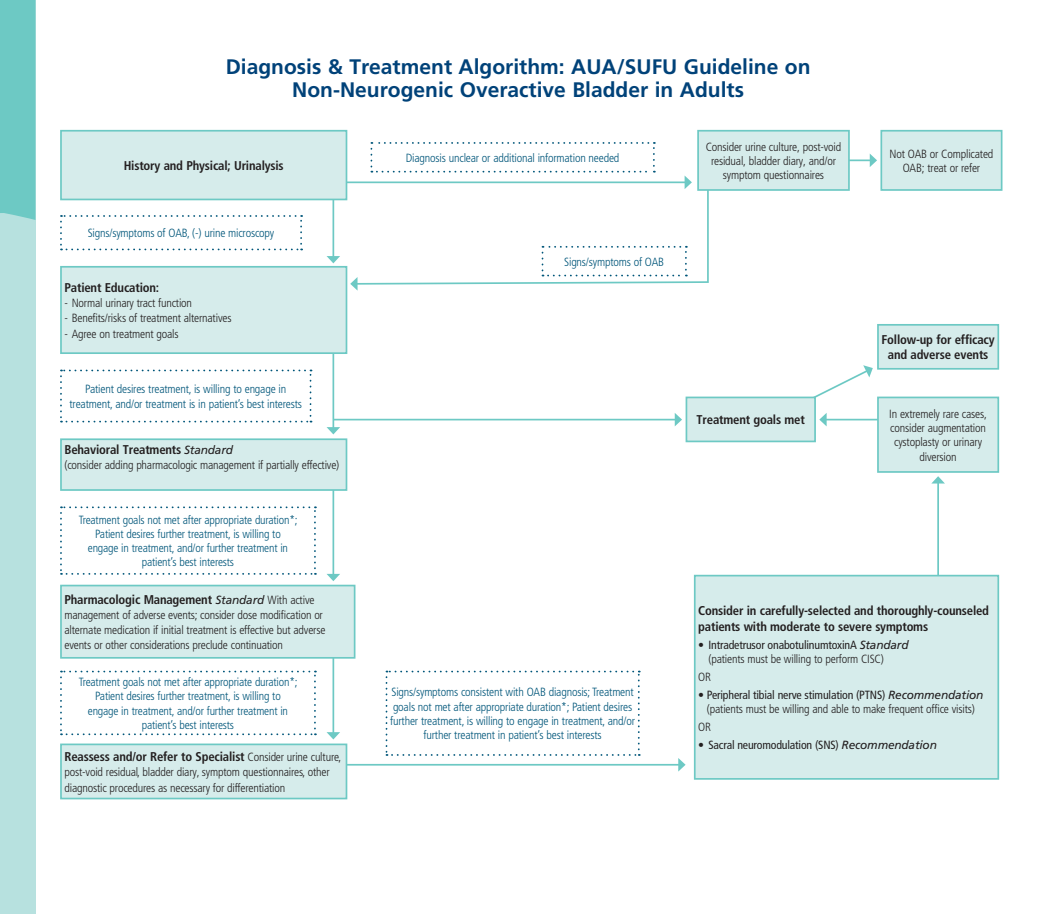
<style>
.page{position:relative;width:1040px;height:914px;background:#fff}
.page>*{position:absolute;margin:0;border:0;box-sizing:border-box;transform-origin:0 0}
.B-head{font:700 21px/23.6px "Frutiger LT Pro";color:#004279;text-align:center}
.t1{font:700 condensed 12.78px/15.2px "Frutiger LT Pro";letter-spacing:-.015em;color:#231f20}
.Table_light_4_col{font:300 condensed 11.9px/14.2px "Frutiger LT Pro";letter-spacing:-.015em;color:#231f20;text-align:center}
.t2{font:300 condensed 11.9px/14.2px "Frutiger LT Pro";letter-spacing:-.015em;color:#00567a;text-align:center}
.t3{font:condensed 11.9px "Frutiger LT Pro";letter-spacing:-.015em;color:#231f20}
.s1{font-weight:400;font-style:italic;font-stretch:normal;font-size:11.9px}
.s2{font-weight:300;font-size:11.9px}
.s3{font-weight:400}
.s4{font-weight:400;font-style:italic;font-stretch:normal}
.s5{font-weight:300}
.s6{font-style:italic;font-stretch:normal}
</style>
<div class="page">
<div style="left:0;top:0;width:35px;height:914px;background:#b7e1df"></div>
<div style="left:0;top:0;width:35px;height:220px;background:#6dc9c4"></div>
<hr style="left:332px;top:192px;width:2px;height:65px;background:#6dc9c4">
<svg style="left:326px;top:256px;width:14px;height:7px"></svg>
<hr style="left:333px;top:181px;width:352px;height:2px;background:#6dc9c4">
<hr style="left:333px;top:764px;width:346px;height:1px;background:#6dc9c4">
<svg style="left:678px;top:758px;width:7px;height:13px"></svg>
<hr style="left:333px;top:419px;width:342px;height:1px;background:#6dc9c4">
<svg style="left:674px;top:413px;width:8px;height:13px"></svg>
<hr style="left:332px;top:341px;width:2px;height:87px;background:#6dc9c4">
<svg style="left:326px;top:427px;width:14px;height:7px"></svg>
<hr style="left:332px;top:457px;width:2px;height:117px;background:#6dc9c4">
<svg style="left:327px;top:574px;width:13px;height:7px"></svg>
<hr style="left:332px;top:655px;width:2px;height:78px;background:#6dc9c4">
<svg style="left:326px;top:732px;width:14px;height:7px"></svg>
<div style="left:61px;top:131px;width:285px;height:68px;background:#d6eceb"></div>
<div style="left:60px;top:130px;width:287px;height:70px;border:2px solid #6dc9c4"></div>
<svg style="left:370px;top:142px;width:285px;height:30px"></svg>
<svg style="left:60px;top:215px;width:242px;height:35px"></svg>
<div style="left:61px;top:267px;width:285px;height:86px;background:#d6eceb"></div>
<div style="left:60px;top:266px;width:287px;height:88px;border:2px solid #6dc9c4"></div>
<svg style="left:60px;top:369px;width:251px;height:53px"></svg>
<div style="left:61px;top:439px;width:285px;height:51px;background:#d6eceb"></div>
<div style="left:60px;top:438px;width:287px;height:53px;border:2px solid #6dc9c4"></div>
<svg style="left:60px;top:506px;width:256px;height:68px"></svg>
<div style="left:61px;top:585px;width:293px;height:72px;background:#d6eceb"></div>
<div style="left:60px;top:584px;width:295px;height:74px;border:2px solid #6dc9c4"></div>
<svg style="left:60px;top:670px;width:256px;height:65px"></svg>
<div style="left:61px;top:744px;width:285px;height:54px;background:#d6eceb"></div>
<div style="left:60px;top:743px;width:287px;height:56px;border:2px solid #6dc9c4"></div>
<svg style="left:385px;top:670px;width:254px;height:85px"></svg>
<hr style="left:825px;top:419px;width:166px;height:1px;background:#6dc9c4">
<svg style="left:815px;top:365px;width:57px;height:61px"></svg>
<svg style="left:355px;top:175px;width:354px;height:110px"></svg>
<svg style="left:350px;top:277px;width:7px;height:13px"></svg>
<hr style="left:705px;top:159px;width:165px;height:2px;background:#6dc9c4">
<svg style="left:869px;top:153px;width:8px;height:14px"></svg>
<hr style="left:937px;top:482px;width:2px;height:189px;background:#6dc9c4">
<svg style="left:932px;top:476px;width:13px;height:7px"></svg>
<div style="left:698px;top:131px;width:151px;height:59px;background:#d6eceb"></div>
<div style="left:697px;top:130px;width:152px;height:61px;border:2px solid #6dc9c4"></div>
<div style="left:881px;top:131px;width:120px;height:59px;background:#d6eceb"></div>
<div style="left:880px;top:130px;width:122px;height:61px;border:2px solid #6dc9c4"></div>
<svg style="left:541px;top:246px;width:146px;height:30px"></svg>
<div style="left:686px;top:397px;width:129px;height:44px;background:#d6eceb"></div>
<div style="left:685px;top:396px;width:131px;height:46px;border:2px solid #6dc9c4"></div>
<div style="left:694px;top:575px;width:304px;height:203px;background:#d6eceb"></div>
<div style="left:694px;top:574px;width:305px;height:205px;border:2px solid #6dc9c4"></div>
<div style="left:878px;top:397px;width:120px;height:75px;background:#d6eceb"></div>
<div style="left:877px;top:396px;width:122px;height:77px;border:2px solid #6dc9c4"></div>
<div style="left:878px;top:325px;width:120px;height:44px;background:#d6eceb"></div>
<div style="left:877px;top:324px;width:122px;height:45px;border:2px solid #6dc9c4"></div>
<p class="B-head" style="left:226px;top:55px;width:586px">Diagnosis &amp; Treatment Algorithm: AUA/SUFU Guideline on<br>Non-Neurogenic Overactive Bladder in Adults</p>
<p class="Table_light_4_col" style="left:705px;top:139px;width:137px">Consider urine culture, post-void residual, bladder diary, and/or symptom questionnaires</p>
<p class="Table_light_4_col" style="left:889px;top:147px;width:105px">Not OAB or Complicated<br>OAB; treat or refer</p>
<p class="t2" style="left:406px;top:151px;width:215px">Diagnosis unclear or additional information needed</p>
<p class="t1" style="left:124px;top:158px;width:162px">History and Physical; Urinalysis</p>
<p class="t2" style="left:88px;top:226px;width:188px">Signs/symptoms of OAB, (-) urine microscopy</p>
<p class="t1" style="left:64px;top:280px;width:96px">Patient Education:</p>
<p class="Table_light_4_col" style="left:64px;top:296px;width:129px">- Normal urinary tract function</p>
<p class="Table_light_4_col" style="left:64px;top:311px;width:168px">- Benefits/risks of treatment alternatives</p>
<p class="Table_light_4_col" style="left:64px;top:326px;width:116px">- Agree on treatment goals</p>
<p class="t2" style="left:70px;top:382px;width:234px">Patient desires treatment, is willing to engage in treatment, and/or treatment is in patient’s best interests</p>
<p class="t1" style="left:64px;top:442px;width:170px">Behavioral Treatments <span class="s1">Standard</span></p>
<p class="Table_light_4_col" style="left:64px;top:458px;width:276px">(consider adding pharmacologic management if partially effective)</p>
<p class="t2" style="left:79px;top:512px;width:220px">Treatment goals not met after appropriate duration*; Patient desires further treatment, is willing to engage in treatment, and/or further treatment in patient’s best interests</p>
<p class="t1" style="left:64px;top:591px;width:251px">Pharmacologic Management <span class="s1">Standard</span> <span class="s2">With active</span></p>
<p class="Table_light_4_col" style="left:64px;top:607px;width:262px;line-height:15.2px;text-align:left">management of adverse events; consider dose modification or alternate medication if initial treatment is effective but adverse events or other considerations preclude continuation</p>
<p class="t2" style="left:79px;top:675px;width:220px">Treatment goals not met after appropriate duration*; Patient desires further treatment, is willing to engage in treatment, and/or further treatment in patient’s best interests</p>
<p class="t1" style="left:64px;top:749px;width:278px">Reassess and/or Refer to Specialist <span class="s2">Consider urine culture,</span></p>
<p class="Table_light_4_col" style="left:64px;top:764px;width:267px;line-height:15.2px;text-align:left">post-void residual, bladder diary, symptom questionnaires, other diagnostic procedures as necessary for differentiation</p>
<p class="t2" style="left:564px;top:254px;width:101px">Signs/symptoms of OAB</p>
<p class="t1" style="left:696px;top:412px;width:110px">Treatment goals met</p>
<p class="t1" style="left:881px;top:332px;width:115px;text-align:center">Follow-up for efficacy and adverse events</p>
<p class="Table_light_4_col" style="left:889px;top:406px;width:99px">In extremely rare cases, consider augmentation cystoplasty or urinary diversion</p>
<p class="t2" style="left:390px;top:685px;width:246px">Signs/symptoms consistent with OAB diagnosis; Treatment goals not met after appropriate duration*; Patient desires further treatment, is willing to engage in treatment, and/or further treatment in patient’s best interests</p>
<p class="t1" style="left:698px;top:603px;width:292px">Consider in carefully-selected and thoroughly-counseled patients with moderate to severe symptoms</p>
<p class="Table_light_4_col" style="left:708px;top:637px;width:202px;text-align:left;text-indent:-10px">• <span class="s3">Intradetrusor onabotulinumtoxinA</span> <span class="s4">Standard </span>(patients must be willing to perform CISC)</p>
<p class="Table_light_4_col" style="left:698px;top:669px;width:14px">OR</p>
<p class="Table_light_4_col" style="left:698px;top:687px;width:287px">• <span class="s3">Peripheral tibial nerve stimulation (PTNS)</span> <span class="s4">Recommendation </span>(patients must be willing and able to make frequent office visits)</p>
<p class="Table_light_4_col" style="left:698px;top:719px;width:14px">OR</p>
<p class="t3" style="left:698px;top:737px;width:240px"><span class="s5">•</span> Sacral neuromodulation (SNS) <span class="s6">Recommendation</span></p>
</div>
